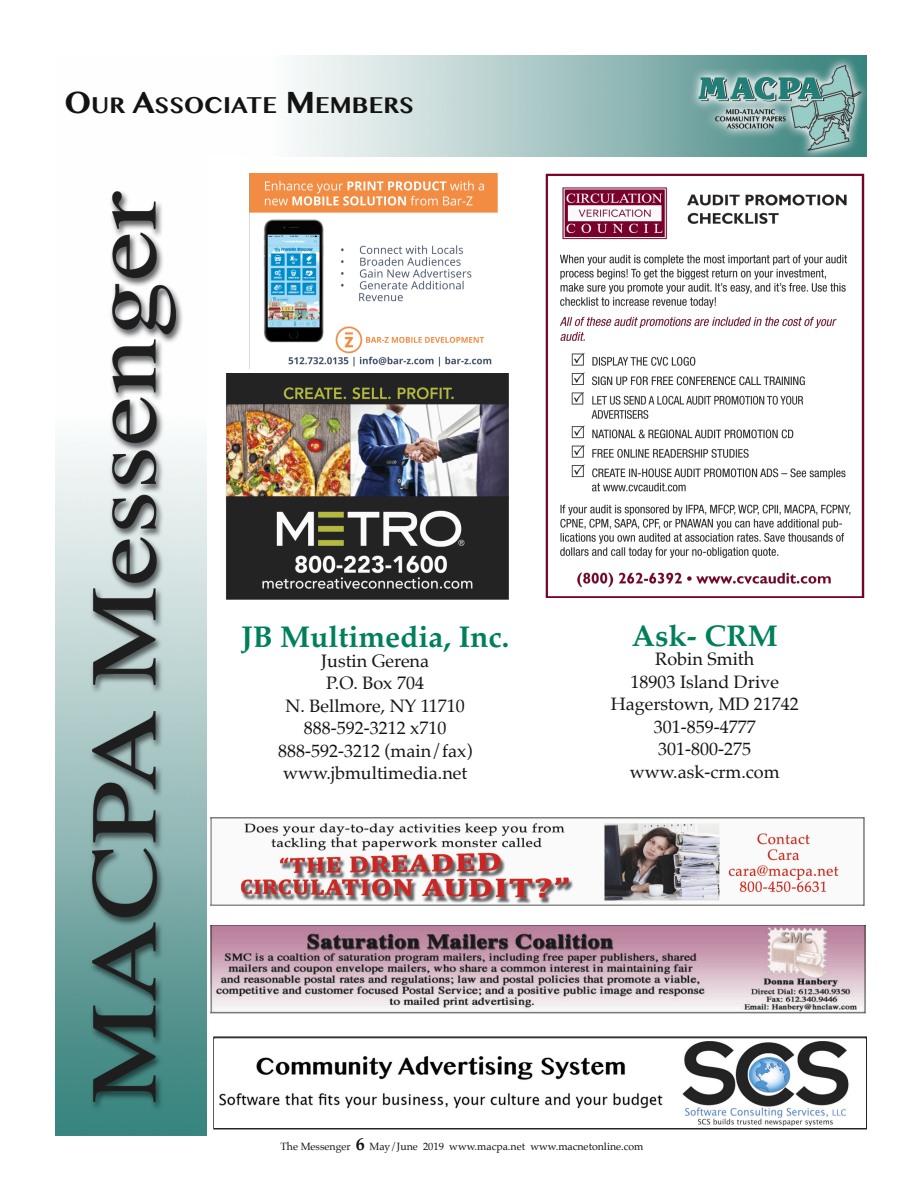
<style>
.page{position:relative;width:918px;height:1188px;background:#fff}
.page>*{position:absolute;margin:0;border:0;box-sizing:border-box;transform-origin:0 0}
.t1{font:700 30px "Palatino";color:#007f5c}
.t2{font:700 22.5px "Malayalam MN";color:#141313}
.t3{font:18px/22.5px "Palatino";color:#141313;text-align:center}
.t4{font:10.5px "Palatino";color:#141313}
.s1{font-size:30px}
.s2{font-weight:700;font-size:18px}
</style>
<div class="page">
<img style="left:225px;top:373px;width:284px;height:226px">
<img style="left:545px;top:173px;width:320px;height:425px">
<div style="left:213px;top:1036px;width:654px;height:93px;border:2px solid #262526"></div>
<img style="left:215px;top:1038px;width:650px;height:90px">
<img style="left:211px;top:925px;width:655px;height:89px">
<img style="left:210px;top:817px;width:654px;height:89px">
<img style="left:56px;top:191px;width:150px;height:944px">
<img style="left:294px;top:56px;width:572px;height:100px">
<img style="left:249px;top:173px;width:249px;height:196px">
<p class="t2" style="left:65px;top:91px;width:351px"><span class="s1">O</span>UR <span class="s1">A</span>SSOCIATE <span class="s1">M</span>EMBERS</p>
<h1 class="t1" style="left:241px;top:622px;width:270px">JB Multimedia, Inc.</h1>
<p class="t3" style="left:278px;top:651px;width:196px">Justin Gerena<br>P.O. Box 704<br>N. Bellmore, NY 11710<br>888-592-3212 x710<br>888-592-3212 (main/fax) www.jbmultimedia.net</p>
<h1 class="t1" style="left:632px;top:621px;width:147px">Ask- CRM</h1>
<p class="t3" style="left:611px;top:649px;width:189px">Robin Smith<br>18903 Island Drive<br>Hagerstown, MD 21742<br>301-859-4777<br>301-800-275 www.ask-crm.com</p>
<p class="t4" style="left:281px;top:1142px;width:364px">The Messenger <span class="s2">6</span> May/June 2019 www.macpa.net www.macnetonline.com</p>
</div>
